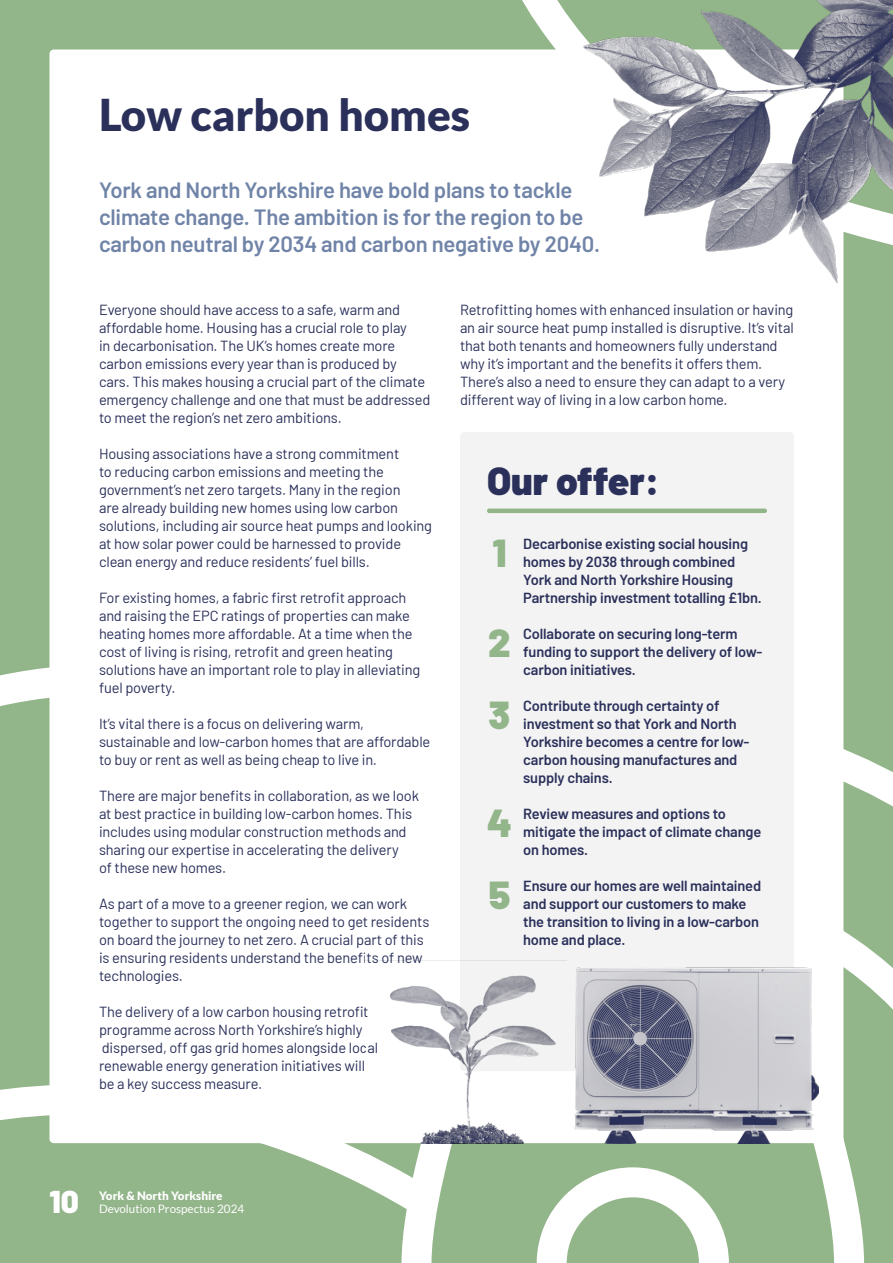
<style>
.page{position:relative;width:893px;height:1263px;background:#fff}
.page>*{position:absolute;margin:0;border:0;box-sizing:border-box;transform-origin:0 0}
.t1{font:900 43.8px "Lato";color:#2a305a}
.t2{font:900 39px "Barlow";color:#2a305a}
.t3{font:900 39px/72px "Barlow";color:#93b58a}
.t4{font:900 31.5px "Barlow";color:#fff}
.t5{font:600 22.2px/27px "Barlow";letter-spacing:-.01em;color:#7084a8}
.t6{font:14.7px/18px "Barlow";letter-spacing:-.01em;color:#2a305a}
.t7{font:600 14.7px/18px "Barlow";letter-spacing:-.01em;color:#2a305a}
.t8{font:11.7px "Lato";color:#fff}
.t9{font:900 11.7px "Lato";color:#fff}
</style>
<div class="page">
<svg style="left:843px;top:781px;width:50px;height:148px;background:#9dbb94"></svg>
<div style="left:0;top:779px;width:49px;height:311px;background:#93b58a"></div>
<div style="left:0;top:1115px;width:407px;height:148px;background:#93b58a"></div>
<svg style="left:297px;top:1143px;width:134px;height:35px"></svg>
<svg style="left:834px;top:929px;width:59px;height:334px"></svg>
<svg style="left:431px;top:1143px;width:403px;height:120px;fill:#93b58a"></svg>
<div style="left:0;top:0;width:893px;height:779px;background:#93b58a"></div>
<div style="left:49px;top:50px;width:794px;height:1093px;background:#fff;border-radius:4px"></div>
<div style="left:460px;top:432px;width:334px;height:639px;background:#f3f3f3;border-radius:4px"></div>
<div style="left:487px;top:508px;width:280px;height:5px;background:#93b58a;border-radius:2px"></div>
<img style="left:582px;top:0;width:311px;height:286px">
<img style="left:574px;top:968px;width:245px;height:175px">
<img style="left:364px;top:960px;width:203px;height:183px">
<h1 class="t1" style="left:99px;top:89px;width:373px">Low carbon homes</h1>
<h3 class="t5" style="left:99px;top:175px;width:503px">York and North Yorkshire have bold plans to tackle climate change. The ambition is for the region to be carbon neutral by 2034 and carbon negative by 2040.</h3>
<p class="t6" style="left:99px;top:300px;width:333px">Everyone should have access to a safe, warm and affordable home. Housing has a crucial role to play<br>in decarbonisation. The UK’s homes create more carbon emissions every year than is produced by cars. This makes housing a crucial part of the climate emergency challenge and one that must be addressed to meet the region’s net zero ambitions.</p>
<p class="t6" style="left:99px;top:444px;width:335px">Housing associations have a strong commitment<br>to reducing carbon emissions and meeting the government’s net zero targets. Many in the region<br>are already building new homes using low carbon solutions, including air source heat pumps and looking at how solar power could be harnessed to provide clean energy and reduce residents’ fuel bills.</p>
<p class="t6" style="left:99px;top:588px;width:323px">For existing homes, a fabric first retrofit approach and raising the EPC ratings of properties can make heating homes more affordable. At a time when the cost of living is rising, retrofit and green heating solutions have an important role to play in alleviating fuel poverty.</p>
<p class="t6" style="left:99px;top:714px;width:333px">It’s vital there is a focus on delivering warm, sustainable and low-carbon homes that are affordable to buy or rent as well as being cheap to live in.</p>
<p class="t6" style="left:99px;top:786px;width:322px">There are major benefits in collaboration, as we look at best practice in building low-carbon homes. This includes using modular construction methods and sharing our expertise in accelerating the delivery<br>of these new homes.</p>
<p class="t6" style="left:99px;top:894px;width:332px">As part of a move to a greener region, we can work together to support the ongoing need to get residents on board the journey to net zero. A crucial part of this is ensuring residents understand the benefits of new technologies.</p>
<p class="t6" style="left:99px;top:1002px;width:281px">The delivery of a low carbon housing retrofit programme across North Yorkshire’s highly dispersed, off gas grid homes alongside local renewable energy generation initiatives will be a key success measure.</p>
<p class="t6" style="left:460px;top:300px;width:335px">Retrofitting homes with enhanced insulation or having an air source heat pump installed is disruptive. It’s vital that both tenants and homeowners fully understand why it’s important and the benefits it offers them.<br>There’s also a need to ensure they can adapt to a very different way of living in a low carbon home.</p>
<h2 class="t2" style="left:487px;top:452px;width:174px">Our offer:</h2>
<h2 class="t3" style="left:493px;top:514px;width:15px">1</h2>
<h2 class="t3" style="left:488px;top:604px;width:24px">2<br>3</h2>
<h2 class="t3" style="left:487px;top:784px;width:26px">4<br>5</h2>
<p class="t7" style="left:523px;top:534px;width:240px">Decarbonise existing social housing homes by 2038 through combined York and North Yorkshire Housing Partnership investment totalling £1bn.</p>
<p class="t7" style="left:523px;top:624px;width:241px">Collaborate on securing long-term funding to support the delivery of low&shy;carbon initiatives.</p>
<p class="t7" style="left:523px;top:696px;width:228px">Contribute through certainty of investment so that York and North<br>Yorkshire becomes a centre for low&shy;carbon housing manufactures and supply chains.</p>
<p class="t7" style="left:523px;top:804px;width:240px">Review measures and options to mitigate the impact of climate change on homes.</p>
<p class="t7" style="left:523px;top:876px;width:239px">Ensure our homes are well maintained and support our customers to make the transition to living in a low-carbon home and place.</p>
<h3 class="t4" style="left:50px;top:1178px;width:31px">10</h3>
<p class="t9" style="left:99px;top:1189px;width:125px">York &amp; North Yorkshire</p>
<p class="t8" style="left:99px;top:1203px;width:147px">Devolution Prospectus 2024</p>
</div>
